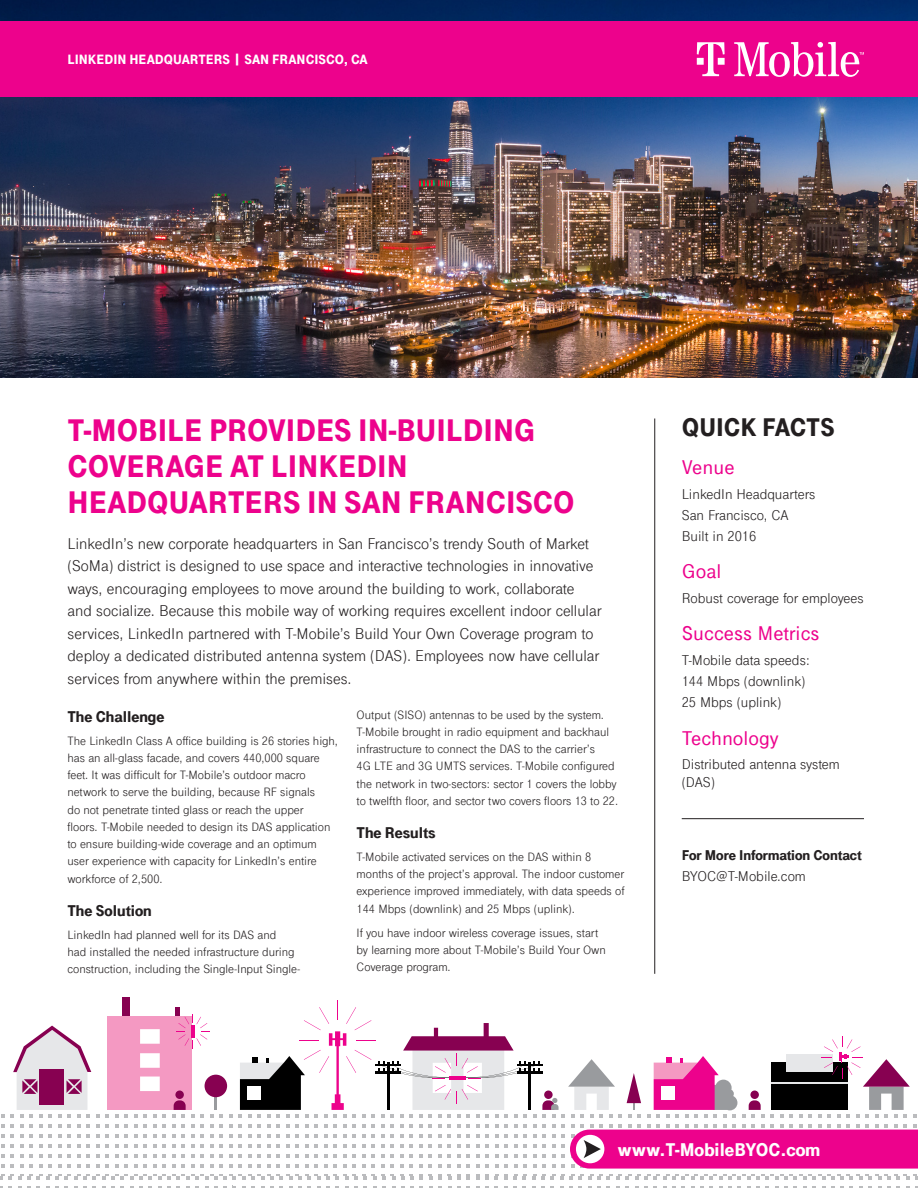
<style>
.page{position:relative;width:918px;height:1188px;background:#fff}
.page>*{position:absolute;margin:0;border:0;box-sizing:border-box;transform-origin:0 0}
.t1{font:900 33px/36px "Tele Grotesk Next";color:#ed028c}
.right_col_h1{font:900 27px "Tele Grotesk Next";color:#231f20}
.right_col_h2{font:500 21px "Tele Grotesk Next";color:#ed028c}
.t2{font:900 19.5px "Tele Grotesk Next";color:#fff}
.body{font:16.5px/22.5px "Tele Grotesk Next";color:#231f20}
.t3{font:900 16.5px "Tele Grotesk Next";color:#231f20}
.right_col_body{font:15px/18px "Tele Grotesk Next";color:#231f20}
.t4{font:900 15px "Tele Grotesk Next";color:#231f20}
.t5{font:900 14.25px "Tele Grotesk Next";color:#fff}
.body_smaller{font:12.75px/17.2px "Tele Grotesk Next";color:#231f20}
</style>
<div class="page">
<svg style="left:0;top:1110px;width:918px;height:67px"></svg>
<svg style="left:0;top:1177px;width:918px;height:11px"></svg>
<svg style="left:215px;top:1097px;width:2px;height:13px"></svg>
<div style="left:205px;top:1075px;width:22px;height:22px;background:#870151;border-radius:50%"></div>
<svg style="left:13px;top:1026px;width:78px;height:84px"></svg>
<svg style="left:568px;top:1059px;width:47px;height:51px"></svg>
<svg style="left:627px;top:1073px;width:14px;height:37px"></svg>
<div style="left:771px;top:1063px;width:77px;height:19px;background:#000"></div>
<div style="left:771px;top:1083px;width:77px;height:27px;background:#000"></div>
<div style="left:787px;top:1055px;width:46px;height:17px;background:#e6e7e9"></div>
<hr style="left:771px;top:1082px;width:77px;height:1px;background:#e6e7e9">
<svg style="left:822px;top:1036px;width:88px;height:74px"></svg>
<div style="left:750px;top:1091px;width:9px;height:8px;background:#870151;border-radius:50%"></div>
<svg style="left:749px;top:1100px;width:12px;height:10px"></svg>
<div style="left:122px;top:997px;width:7px;height:24px;background:#870151"></div>
<div style="left:175px;top:1007px;width:5px;height:23px;background:#870151"></div>
<div style="left:107px;top:1016px;width:84px;height:94px;background:#f499c2"></div>
<svg style="left:140px;top:1029px;width:20px;height:62px"></svg>
<svg style="left:176px;top:1014px;width:34px;height:35px"></svg>
<div style="left:175px;top:1091px;width:9px;height:8px;background:#870151;border-radius:50%"></div>
<svg style="left:174px;top:1100px;width:12px;height:10px"></svg>
<svg style="left:240px;top:1000px;width:319px;height:110px"></svg>
<div style="left:247px;top:1086px;width:14px;height:13px;background:#fff"></div>
<svg style="left:654px;top:1056px;width:83px;height:54px"></svg>
<div style="left:661px;top:1086px;width:14px;height:13px;background:#fff"></div>
<img style="left:0;top:0;width:918px;height:378px">
<hr style="left:654px;top:419px;width:1px;height:555px;background:#231f20">
<div style="left:0;top:22px;width:918px;height:75px;background:#ed028c"></div>
<svg style="left:697px;top:42px;width:28px;height:34px"></svg>
<svg style="left:734px;top:42px;width:130px;height:35px"></svg>
<svg style="left:570px;top:1130px;width:348px;height:39px"></svg>
<hr style="left:682px;top:818px;width:182px;height:1px;background:#231f20">
<p class="t5" style="left:68px;top:52px;width:302px">LINKEDIN HEADQUARTERS | SAN FRANCISCO, CA</p>
<p class="t1" style="left:68px;top:412px;width:509px">T-MOBILE PROVIDES IN-BUILDING<br>COVERAGE AT LINKEDIN<br>HEADQUARTERS IN SAN FRANCISCO</p>
<p class="body" style="left:68px;top:532px;width:535px">LinkedIn’s new corporate headquarters in San Francisco’s trendy South of Market (SoMa) district is designed to use space and interactive technologies in innovative ways, encouraging employees to move around the building to work, collaborate and socialize. Because this mobile way of working requires excellent indoor cellular services, LinkedIn partnered with T-Mobile’s Build Your Own Coverage program to deploy a dedicated distributed antenna system (DAS). Employees now have cellular services from anywhere within the premises.</p>
<p class="t3" style="left:68px;top:707px;width:98px">The Challenge</p>
<p class="body_smaller" style="left:68px;top:732px;width:272px">The LinkedIn Class A office building is 26 stories high, has an all-glass facade, and covers 440,000 square feet. It was difficult for T-Mobile’s outdoor macro network to serve the building, because RF signals<br>do not penetrate tinted glass or reach the upper<br>floors. T-Mobile needed to design its DAS application to ensure building-wide coverage and an optimum user experience with capacity for LinkedIn’s entire workforce of 2,500.</p>
<p class="t3" style="left:68px;top:901px;width:86px">The Solution</p>
<p class="body_smaller" style="left:68px;top:926px;width:234px">LinkedIn had planned well for its DAS and<br>had installed the needed infrastructure during construction, including the Single-Input Single-</p>
<p class="body_smaller" style="left:357px;top:706px;width:263px">Output (SISO) antennas to be used by the system.<br>T-Mobile brought in radio equipment and backhaul infrastructure to connect the DAS to the carrier’s<br>4G LTE and 3G UMTS services. T-Mobile configured the network in two-sectors: sector 1 covers the lobby to twelfth floor, and sector two covers floors 13 to 22.</p>
<p class="t3" style="left:357px;top:824px;width:81px">The Results</p>
<p class="body_smaller" style="left:357px;top:848px;width:269px">T-Mobile activated services on the DAS within 8 months of the project’s approval. The indoor customer experience improved immediately, with data speeds of 144 Mbps (downlink) and 25 Mbps (uplink).</p>
<p class="body_smaller" style="left:357px;top:924px;width:251px">If you have indoor wireless coverage issues, start by learning more about T-Mobile’s Build Your Own<br>Coverage program.</p>
<p class="right_col_h1" style="left:682px;top:412px;width:154px">QUICK FACTS</p>
<p class="right_col_h2" style="left:682px;top:455px;width:54px">Venue</p>
<p class="right_col_body" style="left:682px;top:485px;width:135px">LinkedIn Headquarters</p>
<p class="right_col_body" style="left:682px;top:506px;width:108px">San Francisco, CA</p>
<p class="right_col_body" style="left:682px;top:527px;width:76px">Built in 2016</p>
<p class="right_col_h2" style="left:682px;top:559px;width:41px">Goal</p>
<p class="right_col_body" style="left:682px;top:589px;width:183px">Robust coverage for employees</p>
<p class="right_col_h2" style="left:682px;top:622px;width:139px">Success Metrics</p>
<p class="right_col_body" style="left:682px;top:651px;width:130px">T-Mobile data speeds:</p>
<p class="right_col_body" style="left:682px;top:672px;width:125px">144 Mbps (downlink)</p>
<p class="right_col_body" style="left:682px;top:693px;width:101px">25 Mbps (uplink)</p>
<p class="right_col_h2" style="left:682px;top:726px;width:99px">Technology</p>
<p class="right_col_body" style="left:682px;top:756px;width:160px">Distributed antenna system (DAS)</p>
<p class="t4" style="left:682px;top:847px;width:181px">For More Information Contact</p>
<p class="right_col_body" style="left:682px;top:867px;width:126px">BYOC@T-Mobile.com</p>
<p class="t2" style="left:617px;top:1138px;width:204px">www.T-MobileBYOC.com</p>
</div>
